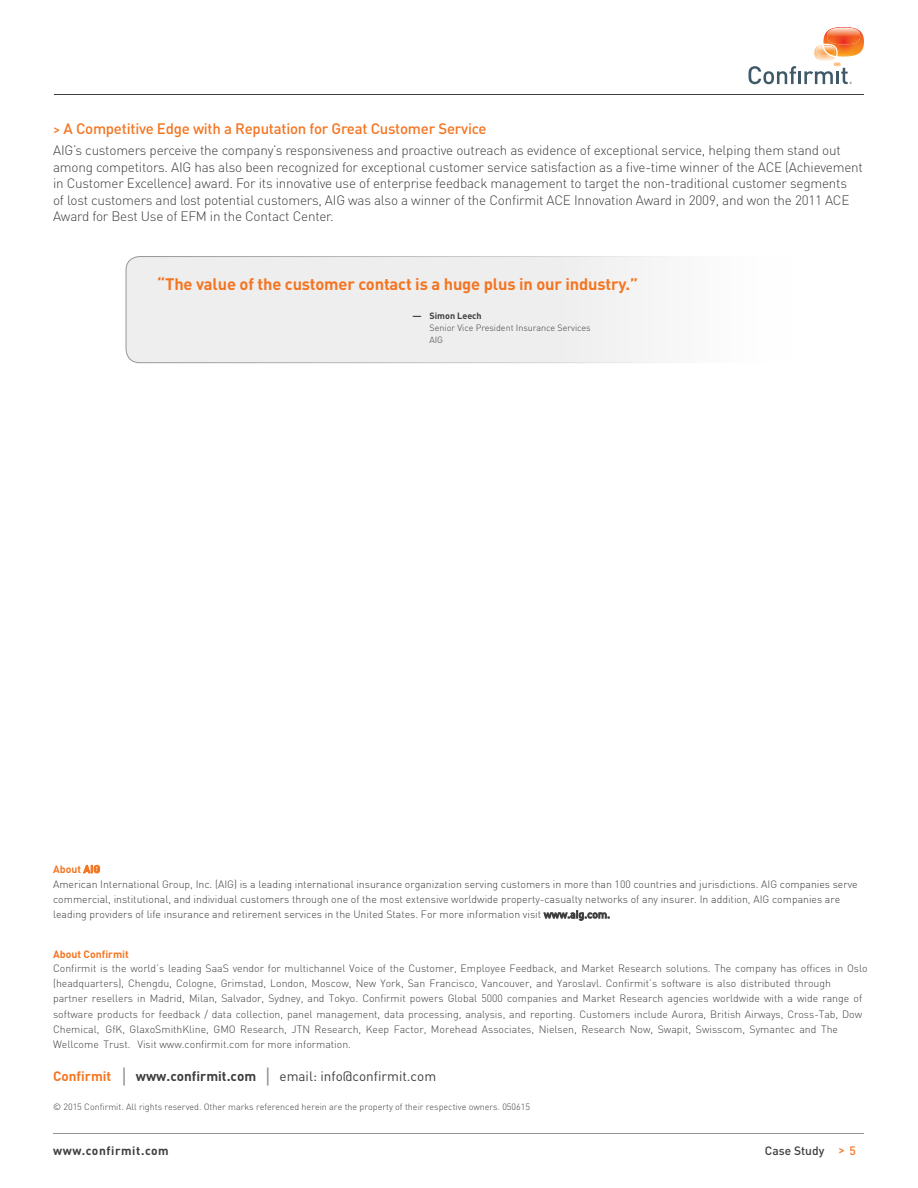
<style>
.page{position:relative;width:918px;height:1188px;background:#fff}
.page>*{position:absolute;margin:0;border:0;box-sizing:border-box;transform-origin:0 0}
.t1{font:700 16.5px "DIN";letter-spacing:-.01em;color:#f47521}
.t2{font:500 15px "DIN";letter-spacing:-.015em;color:#f47521}
.t3{font:300 13.5px/16.5px "DIN";letter-spacing:-.015em;color:#3e3e3f}
.t4{font:13.5px "DIN";color:#3e3e3f}
.t5{font:700 12px "DIN";letter-spacing:.05em;color:#3e3e3f}
.t6{font:500 12px "DIN";color:#3e3e3f}
.t7{font:300 10.5px/15px "DIN";color:#3e3e3f}
.t8{font:700 10.5px "DIN";color:#f47521}
.t9{font:300 9px/12px "DIN";color:#3e3e3f}
.t10{font:700 9px "DIN";color:#3e3e3f}
.s1{font-size:13.5px;color:#f48232}
.s2{font-weight:500}
.s3{font-weight:700;color:#f47521}
.s4{font-size:21px;color:#939598}
.s5{font-weight:700}
.s6{color:#f47521}
</style>
<div class="page">
<img style="left:824px;top:31px;width:40px;height:5px">
<svg style="left:834px;top:27px;width:20px;height:1px"></svg>
<img style="left:827px;top:28px;width:33px;height:8px">
<svg style="left:749px;top:36px;width:115px;height:48px"></svg>
<hr style="left:54px;top:94px;width:810px;height:1px;background:#3e3e3f">
<hr style="left:53px;top:1133px;width:811px;height:1px;background:#939598">
<div style="left:125px;top:256px;width:548px;height:107px;background:#eeeeef"></div>
<h2 class="t2" style="left:53px;top:119px;width:435px"><span class="s1">&gt;</span> A Competitive Edge with a Reputation for Great Customer Service</h2>
<p class="t3" style="left:53px;top:142px;width:811px">AIG’s customers perceive the company’s responsiveness and proactive outreach as evidence of exceptional service, helping them stand out among competitors. AIG has also been recognized for exceptional customer service satisfaction as a five-time winner of the ACE (Achievement in Customer Excellence) award. For its innovative use of enterprise feedback management to target the non-traditional customer segments<br>of lost customers and lost potential customers, AIG was also a winner of the Confirmit ACE Innovation Award in 2009, and won the 2011 ACE Award for Best Use of EFM in the Contact Center.</p>
<h1 class="t1" style="left:157px;top:273px;width:482px">“The value of the customer contact is a huge plus in our industry.”</h1>
<p class="t10" style="left:412px;top:310px;width:71px">— Simon Leech</p>
<p class="t9" style="left:429px;top:322px;width:163px">Senior Vice President Insurance Services<br>AIG</p>
<p class="t8" style="left:53px;top:862px;width:49px">About AIG</p>
<p class="t7" style="left:53px;top:877px;width:806px">American International Group, Inc. (AIG) is a leading international insurance organization serving customers in more than 100 countries and jurisdictions. AIG companies serve commercial, institutional, and individual customers through one of the most extensive worldwide property-casualty networks of any insurer. In addition, AIG companies are leading providers of life insurance and retirement services in the United States. For more information visit <span class="s2">www.aig.com.</span></p>
<p class="t8" style="left:53px;top:947px;width:77px">About Confirmit</p>
<p class="t7" style="left:53px;top:961px;width:816px">Confirmit is the world’s leading SaaS vendor for multichannel Voice of the Customer, Employee Feedback, and Market Research solutions. The company has offices in Oslo (headquarters), Chengdu, Cologne, Grimstad, London, Moscow, New York, San Francisco, Vancouver, and Yaroslavl. Confirmit’s software is also distributed through partner resellers in Madrid, Milan, Salvador, Sydney, and Tokyo. Confirmit powers Global 5000 companies and Market Research agencies worldwide with a wide range of software products for feedback / data collection, panel management, data processing, analysis, and reporting. Customers include Aurora, British Airways, Cross-Tab, Dow Chemical, GfK, GlaxoSmithKline, GMO Research, JTN Research, Keep Factor, Morehead Associates, Nielsen, Research Now, Swapit, Swisscom, Symantec and The Wellcome Trust. Visit www.confirmit.com for more information.</p>
<p class="t4" style="left:53px;top:1067px;width:385px"><span class="s3">Confirmit</span> <span class="s4">|</span> <span class="s5">www.confirmit.com</span> <span class="s4">|</span> email: info@confirmit.com</p>
<p class="t9" style="left:53px;top:1101px;width:479px">© 2015 Confirmit. All rights reserved. Other marks referenced herein are the property of their respective owners. 050615</p>
<p class="t5" style="left:53px;top:1143px;width:117px">www.confirmit.com</p>
<p class="t6" style="left:765px;top:1143px;width:92px">Case Study <span class="s6">&gt; 5</span></p>
</div>
